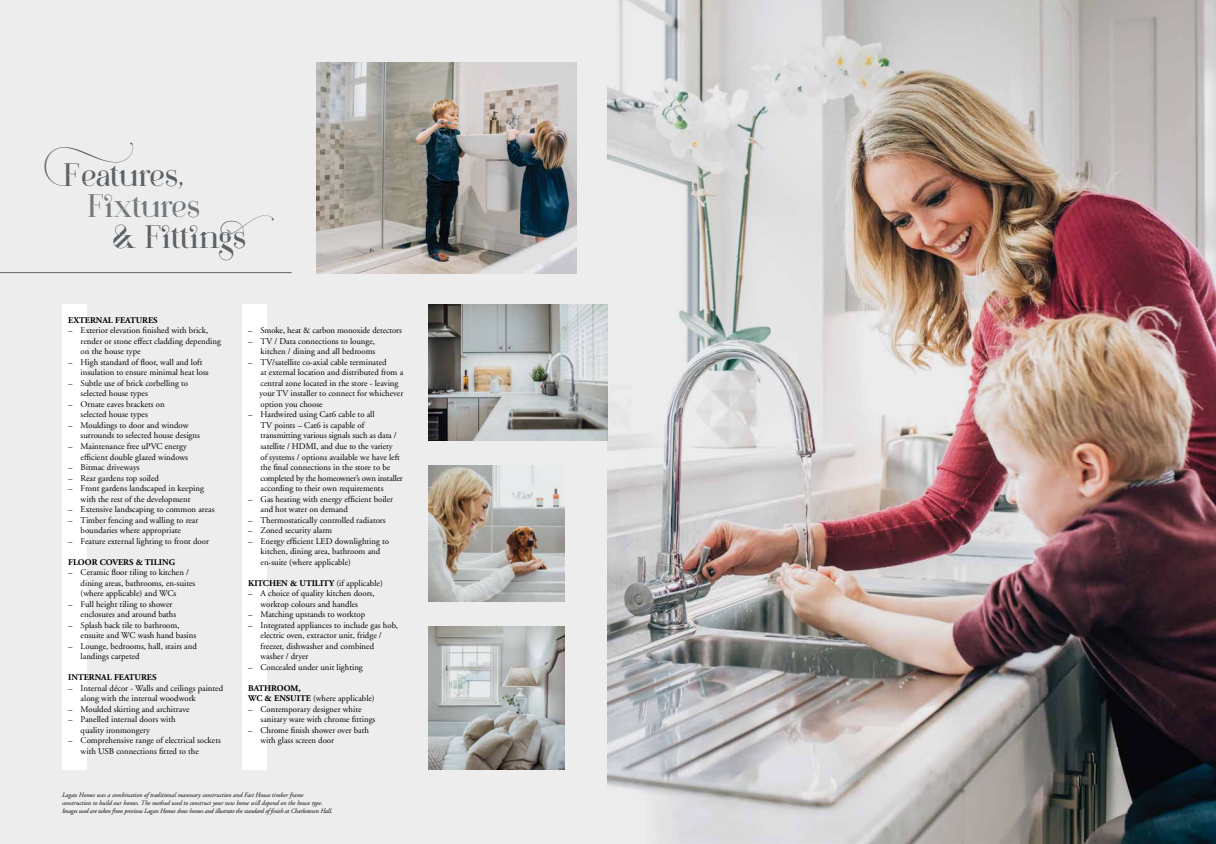
<style>
.page{position:relative;width:1216px;height:844px;background:#fff}
.page>*{position:absolute;margin:0;border:0;box-sizing:border-box;transform-origin:0 0}
.t1{font:italic expanded 32.81px "Paris Pro";letter-spacing:-.03em;color:#5c6266}
.t2{font:italic expanded 32.81px "Paris Pro";letter-spacing:-.03em;color:#72797d}
.t3{font:8.75px/10.5px "Adobe Garamond";color:#000}
.t4{font:700 8.75px/10.5px "Adobe Garamond";color:#000}
.t5{font:italic 6.56px/7.9px "Adobe Garamond";color:#000}
.s1{font-weight:400}
</style>
<div class="page">
<div style="left:0;top:0;width:608px;height:843px;background:#ededee"></div>
<div style="left:62px;top:304px;width:25px;height:465px;background:#fff"></div>
<div style="left:242px;top:304px;width:25px;height:465px;background:#fff"></div>
<img style="left:316px;top:62px;width:261px;height:211px">
<img style="left:428px;top:304px;width:180px;height:136px">
<img style="left:608px;top:0;width:607px;height:843px">
<hr style="left:0;top:272px;width:291px;height:1px;background:#5c6266">
<img style="left:428px;top:465px;width:136px;height:136px">
<img style="left:428px;top:626px;width:136px;height:143px">
<h1 class="t1" style="left:81px;top:155px;width:104px">eatures,</h1>
<h1 class="t2" style="left:87px;top:186px;width:114px">Fixtures</h1>
<h1 class="t1" style="left:112px;top:217px;width:122px">&amp; Fitting</h1>
<p class="t4" style="left:68px;top:315px;width:91px">EXTERNAL FEATURES</p>
<p class="t3" style="left:81px;top:325px;width:142px;text-indent:-12px">– Exterior elevation finished with brick, render or stone effect cladding depending on the house type</p>
<p class="t3" style="left:81px;top:357px;width:129px;text-indent:-12px">– High standard of floor, wall and loft insulation to ensure minimal heat loss</p>
<p class="t3" style="left:81px;top:378px;width:109px;text-indent:-12px">– Subtle use of brick corbelling to selected house types</p>
<p class="t3" style="left:68px;top:399px;width:98px;text-align:center">– Ornate eaves brackets on selected house types</p>
<p class="t3" style="left:81px;top:420px;width:121px;text-indent:-12px">– Mouldings to door and window surrounds to selected house designs</p>
<p class="t3" style="left:68px;top:441px;width:121px;text-align:right">– Maintenance free uPVC energy efficient double glazed windows</p>
<p class="t3" style="left:68px;top:462px;width:73px">– Bitmac driveways</p>
<p class="t3" style="left:68px;top:472px;width:92px">– Rear gardens top soiled</p>
<p class="t3" style="left:68px;top:483px;width:137px;text-align:center">– Front gardens landscaped in keeping with the rest of the development</p>
<p class="t3" style="left:68px;top:504px;width:148px">– Extensive landscaping to common areas</p>
<p class="t3" style="left:68px;top:514px;width:132px;text-align:center">– Timber fencing and walling to rear boundaries where appropriate</p>
<p class="t3" style="left:68px;top:535px;width:142px">– Feature external lighting to front door</p>
<p class="t4" style="left:68px;top:556px;width:108px">FLOOR COVERS &amp; TILING</p>
<p class="t3" style="left:81px;top:567px;width:116px;text-indent:-12px">– Ceramic floor tiling to kitchen / dining areas, bathrooms, en-suites (where applicable) and WCs</p>
<p class="t3" style="left:81px;top:598px;width:97px;text-indent:-12px">– Full height tiling to shower enclosures and around baths</p>
<p class="t3" style="left:81px;top:619px;width:117px;text-indent:-12px">– Splash back tile to bathroom, ensuite and WC wash hand basins</p>
<p class="t3" style="left:81px;top:640px;width:118px;text-indent:-12px">– Lounge, bedrooms, hall, stairs and landings carpeted</p>
<p class="t4" style="left:68px;top:672px;width:90px">INTERNAL FEATURES</p>
<p class="t3" style="left:81px;top:682px;width:144px;text-indent:-12px">– Internal décor - Walls and ceilings painted along with the internal woodwork</p>
<p class="t3" style="left:68px;top:703px;width:123px">– Moulded skirting and architrave</p>
<p class="t3" style="left:81px;top:714px;width:96px;text-indent:-12px">– Panelled internal doors with quality ironmongery</p>
<p class="t3" style="left:81px;top:735px;width:142px;text-indent:-12px">– Comprehensive range of electrical sockets with USB connections fitted to the</p>
<p class="t5" style="left:62px;top:791px;width:272px">Lagan Homes uses a combination of traditional masonary construction and Fast House timber frame construction to build our homes. The method used to construct your new home will depend on the house type.<br>Images used are taken from previous Lagan Homes show homes and illustrate the standard of finish at Charlestown Hall.</p>
<p class="t3" style="left:248px;top:325px;width:155px">– Smoke, heat &amp; carbon monoxide detectors</p>
<p class="t3" style="left:248px;top:336px;width:129px;text-align:right">– TV / Data connections to lounge, kitchen / dining and all bedrooms</p>
<p class="t3" style="left:259px;top:357px;width:145px;text-indent:-11px">– TV/satellite co-axial cable terminated<br>at external location and distributed from a central zone located in the store - leaving your TV installer to connect for whichever option you choose</p>
<p class="t3" style="left:260px;top:409px;width:144px;text-indent:-12px">– Hardwired using Cat6 cable to all<br>TV points – Cat6 is capable of transmitting various signals such as data / satellite / HDMI, and due to the variety<br>of systems / options available we have left the final connections in the store to be completed by the homeowner’s own installer according to their own requirements</p>
<p class="t3" style="left:260px;top:493px;width:134px;text-indent:-12px">– Gas heating with energy efficient boiler and hot water on demand</p>
<p class="t3" style="left:248px;top:514px;width:139px">– Thermostatically controlled radiators</p>
<p class="t3" style="left:248px;top:525px;width:86px">– Zoned security alarm</p>
<p class="t3" style="left:260px;top:535px;width:130px;text-indent:-12px">– Energy efficient LED downlighting to kitchen, dining area, bathroom and en-suite (where applicable)</p>
<p class="t4" style="left:248px;top:577px;width:136px">KITCHEN &amp; UTILITY <span class="s1">(if applicable)</span></p>
<p class="t3" style="left:248px;top:588px;width:128px;text-align:center">– A choice of quality kitchen doors, worktop colours and handles</p>
<p class="t3" style="left:248px;top:609px;width:119px">– Matching upstands to worktop</p>
<p class="t3" style="left:260px;top:619px;width:139px;text-indent:-12px">– Integrated appliances to include gas hob, electric oven, extractor unit, fridge / freezer, dishwasher and combined washer / dryer</p>
<p class="t3" style="left:248px;top:661px;width:116px">– Concealed under unit lighting</p>
<p class="t4" style="left:248px;top:682px;width:128px">BATHROOM,<br>WC &amp; ENSUITE <span class="s1">(where applicable)</span></p>
<p class="t3" style="left:260px;top:703px;width:116px;text-indent:-12px">– Contemporary designer white sanitary ware with chrome fittings</p>
<p class="t3" style="left:260px;top:724px;width:110px;text-indent:-12px">– Chrome finish shower over bath with glass screen door</p>
</div>
